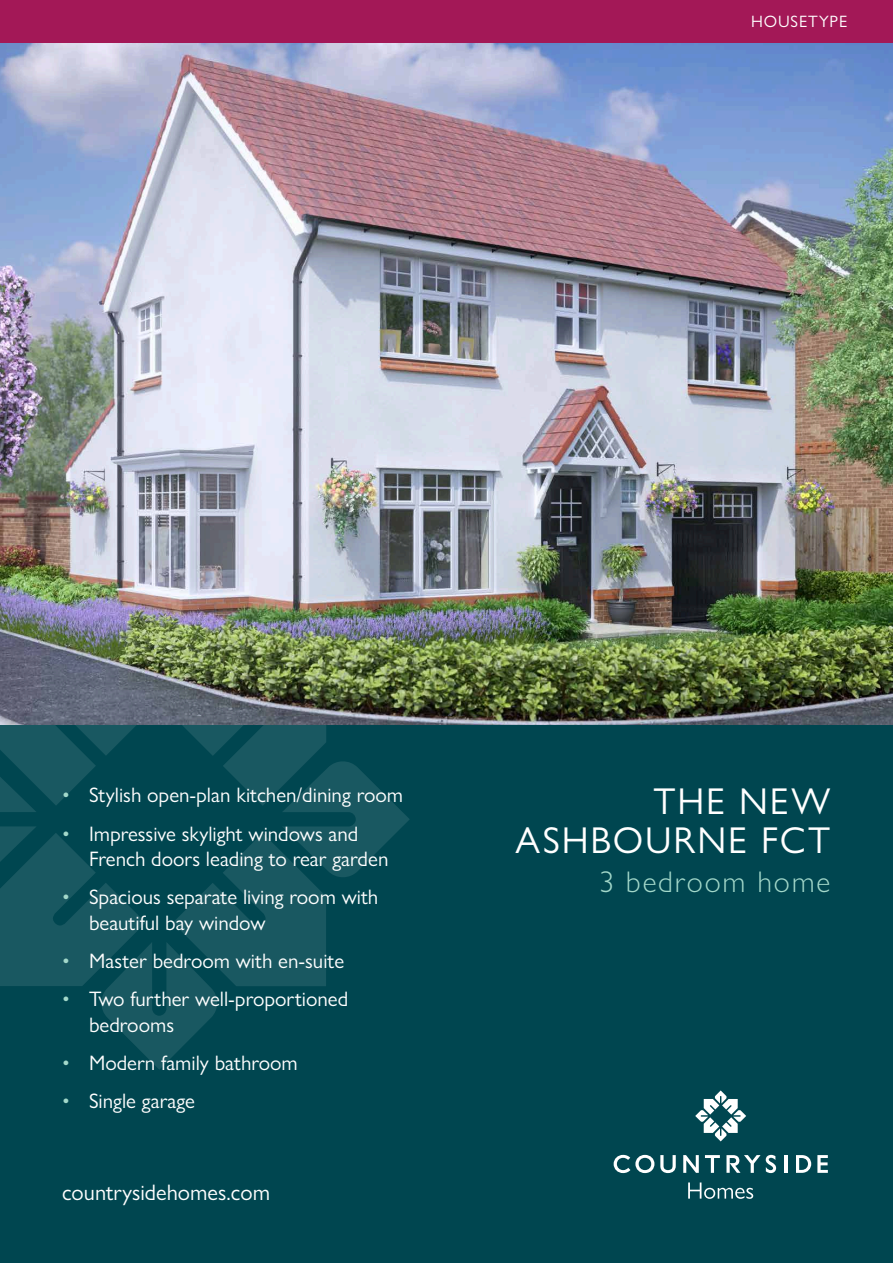
<style>
.page{position:relative;width:893px;height:1263px;background:#fff}
.page>*{position:absolute;margin:0;border:0;box-sizing:border-box;transform-origin:0 0}
.Housetype_name{font:37.5px/39px "Gill Sans Nova";letter-spacing:.05em;color:#fff;text-align:right}
.bed_home{font:300 30px "Gill Sans Nova";letter-spacing:.06em;color:#a3d8ca}
.web_address{font:22.5px "Gill Sans Nova";color:#fff}
.t1{font:21px/25.5px "Gill Sans Nova";color:#fff}
.t2{font:16.5px "Gill Sans Nova";letter-spacing:.05em;color:#fff}
.s1{color:#a3d8ca}
</style>
<div class="page">
<img style="left:0;top:43px;width:893px;height:682px">
<div style="left:0;top:725px;width:893px;height:538px;background:#004650"></div>
<div style="left:0;top:0;width:893px;height:43px;background:#a31857"></div>
<svg style="left:688px;top:1182px;width:65px;height:17px"></svg>
<svg style="left:660px;top:1155px;width:16px;height:18px"></svg>
<svg style="left:683px;top:1155px;width:16px;height:18px"></svg>
<svg style="left:705px;top:1155px;width:15px;height:18px"></svg>
<svg style="left:766px;top:1155px;width:10px;height:18px"></svg>
<hr style="left:784px;top:1155px;width:3px;height:18px;background:#fff">
<svg style="left:796px;top:1155px;width:15px;height:18px"></svg>
<svg style="left:817px;top:1155px;width:11px;height:18px"></svg>
<svg style="left:614px;top:1155px;width:40px;height:18px"></svg>
<svg style="left:726px;top:1155px;width:34px;height:18px"></svg>
<svg style="left:695px;top:1090px;width:51px;height:51px"></svg>
<svg style="left:0;top:725px;width:410px;height:345px"></svg>
<p class="t2" style="left:751px;top:11px;width:98px">HOUSETYPE</p>
<p class="t1" style="left:62px;top:782px;width:343px"><span class="s1">•</span> Stylish open-plan kitchen/dining room</p>
<p class="t1" style="left:89px;top:820px;width:301px;text-indent:-27px"><span class="s1">•</span> Impressive skylight windows and<br>French doors leading to rear garden</p>
<p class="t1" style="left:89px;top:884px;width:291px;text-indent:-27px"><span class="s1">•</span> Spacious separate living room with beautiful bay window</p>
<p class="t1" style="left:62px;top:948px;width:284px"><span class="s1">•</span> Master bedroom with en-suite</p>
<p class="t1" style="left:89px;top:986px;width:261px;text-indent:-27px"><span class="s1">•</span> Two further well-proportioned bedrooms</p>
<p class="t1" style="left:62px;top:1050px;width:237px"><span class="s1">•</span> Modern family bathroom</p>
<p class="t1" style="left:62px;top:1088px;width:134px"><span class="s1">•</span> Single garage</p>
<p class="web_address" style="left:62px;top:1178px;width:209px">countrysidehomes.com</p>
<p class="Housetype_name" style="left:516px;top:782px;width:316px">THE NEW<br>ASHBOURNE FCT</p>
<p class="bed_home" style="left:599px;top:864px;width:233px">3 bedroom home</p>
</div>
